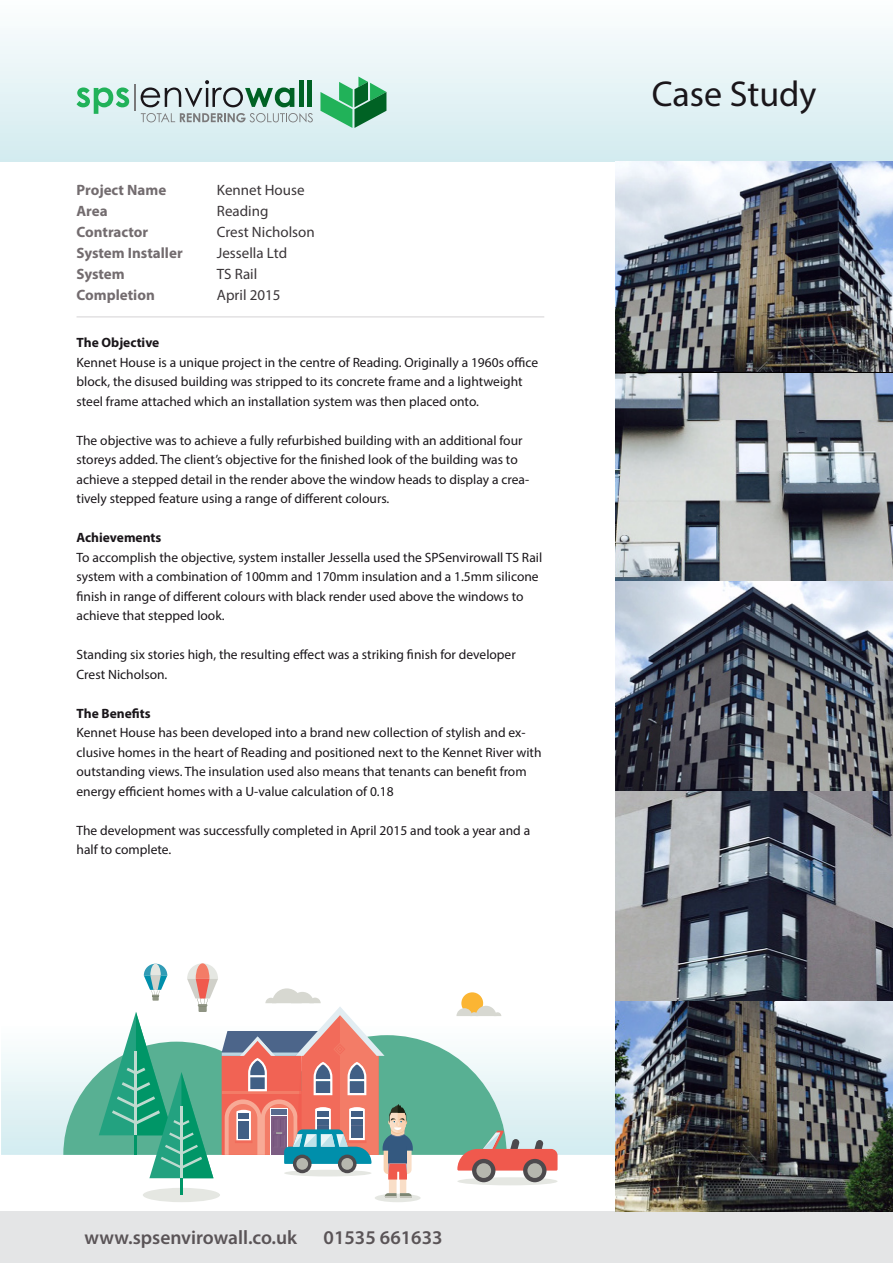
<style>
.page{position:relative;width:893px;height:1263px;background:#fff}
.page>*{position:absolute;margin:0;border:0;box-sizing:border-box;transform-origin:0 0}
.t1{font:36px "Myriad Pro";color:#1a161a}
.t2{font:600 19.5px "Myriad Pro";color:#5a5457}
.t3{font:15px "Myriad Pro";color:#3b3639}
.t4{font:700 15px "Myriad Pro";color:#736c6f}
.t5{font:13.5px/19.5px "Myriad Pro";color:#1a161a}
.t6{font:700 13.5px "Myriad Pro";color:#1a161a}
</style>
<div class="page">
<div style="left:0;top:0;width:893px;height:162px;background:linear-gradient(to bottom,#fdfefe,#d2ebef)"></div>
<svg style="left:77px;top:87px;width:52px;height:27px"></svg>
<hr style="left:134px;top:84px;width:2px;height:27px;background:#7a797a">
<svg style="left:141px;top:80px;width:153px;height:27px"></svg>
<hr style="left:299px;top:81px;width:4px;height:26px;background:#006224">
<div style="left:307px;top:81px;width:5px;height:26px;background:#006224"></div>
<svg style="left:141px;top:113px;width:172px;height:9px"></svg>
<svg style="left:320px;top:77px;width:66px;height:51px"></svg>
<img style="left:615px;top:162px;width:278px;height:210px">
<svg style="left:615px;top:372px;width:278px;height:209px"></svg>
<svg style="left:615px;top:581px;width:278px;height:210px"></svg>
<svg style="left:615px;top:791px;width:278px;height:210px"></svg>
<hr style="left:77px;top:316px;width:467px;height:2px;background:#e2e1e2">
<div style="left:0;top:1211px;width:893px;height:52px;background:#e4e5e6"></div>
<svg style="left:1px;top:1052px;width:614px;height:103px"></svg>
<div style="left:143px;top:1188px;width:77px;height:14px;background:#e5e7e2;border-radius:50%"></div>
<div style="left:375px;top:1194px;width:46px;height:8px;background:#e5e7e2;border-radius:50%"></div>
<svg style="left:63px;top:963px;width:495px;height:235px"></svg>
<img style="left:616px;top:1001px;width:277px;height:210px">
<p class="t4" style="left:77px;top:180px;width:91px">Project Name</p>
<p class="t4" style="left:77px;top:201px;width:33px">Area</p>
<p class="t4" style="left:77px;top:222px;width:73px">Contractor</p>
<p class="t4" style="left:77px;top:243px;width:108px">System Installer</p>
<p class="t4" style="left:77px;top:264px;width:50px">System</p>
<p class="t4" style="left:77px;top:285px;width:80px">Completion</p>
<p class="t3" style="left:217px;top:181px;width:89px">Kennet House</p>
<p class="t3" style="left:217px;top:202px;width:53px">Reading</p>
<p class="t3" style="left:217px;top:223px;width:99px">Crest Nicholson</p>
<p class="t3" style="left:217px;top:244px;width:72px">Jessella Ltd</p>
<p class="t3" style="left:217px;top:265px;width:42px">TS Rail</p>
<p class="t3" style="left:217px;top:286px;width:65px">April 2015</p>
<p class="t6" style="left:77px;top:334px;width:84px">The Objective</p>
<p class="t5" style="left:77px;top:352px;width:463px">Kennet House is a unique project in the centre of Reading. Originally a 1960s office block, the disused building was stripped to its concrete frame and a lightweight steel frame attached which an installation system was then placed onto.</p>
<p class="t5" style="left:77px;top:430px;width:454px">The objective was to achieve a fully refurbished building with an additional four storeys added. The client’s objective for the finished look of the building was to achieve a stepped detail in the render above the window heads to display a crea&shy;tively stepped feature using a range of different colours.</p>
<p class="t6" style="left:77px;top:529px;width:86px">Achievements</p>
<p class="t5" style="left:77px;top:547px;width:467px">To accomplish the objective, system installer Jessella used the SPSenvirowall TS Rail system with a combination of 100mm and 170mm insulation and a 1.5mm silicone finish in range of different colours with black render used above the windows to achieve that stepped look.</p>
<p class="t5" style="left:77px;top:645px;width:441px">Standing six stories high, the resulting effect was a striking finish for developer<br>Crest Nicholson.</p>
<p class="t6" style="left:77px;top:704px;width:76px">The Benefits</p>
<p class="t5" style="left:77px;top:723px;width:466px">Kennet House has been developed into a brand new collection of stylish and ex&shy;clusive homes in the heart of Reading and positioned next to the Kennet River with outstanding views. The insulation used also means that tenants can benefit from energy efficient homes with a U-value calculation of 0.18</p>
<p class="t5" style="left:77px;top:820px;width:455px">The development was successfully completed in April 2015 and took a year and a half to complete.</p>
<h1 class="t1" style="left:652px;top:72px;width:166px">Case Study</h1>
<p class="t2" style="left:84px;top:1224px;width:214px">www.spsenvirowall.co.uk</p>
<p class="t2" style="left:324px;top:1224px;width:121px">01535 661633</p>
</div>
